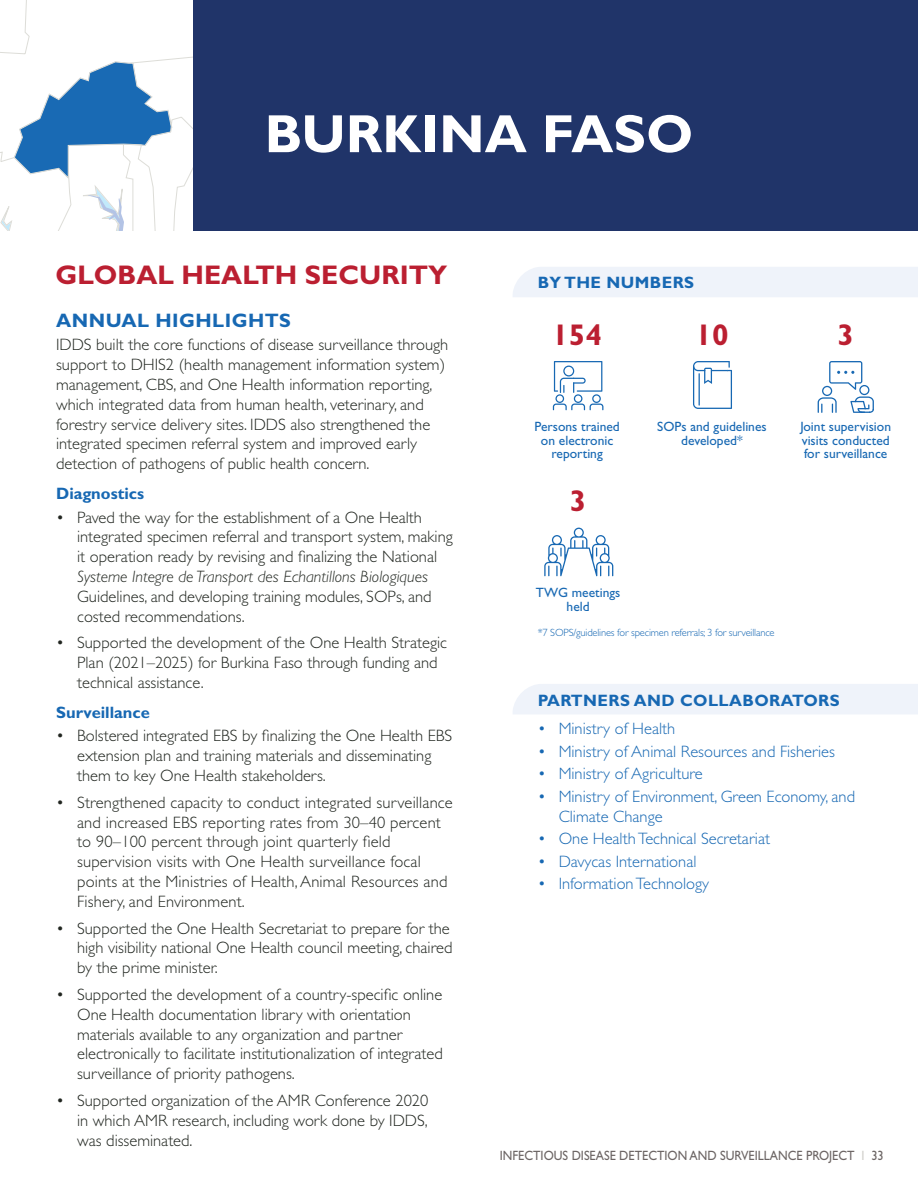
<style>
.page{position:relative;width:918px;height:1188px;background:#fff}
.page>*{position:absolute;margin:0;border:0;box-sizing:border-box;transform-origin:0 0}
.t1{font:700 54px "Gill Sans Std";color:#fff}
.Icon_Titles{font:700 30px "Gill Sans Std";color:#bb1f31}
.t2{font:700 27px "Gill Sans Std";color:#bb1f31}
.Heading_2{font:700 19.5px "Gill Sans Std";letter-spacing:.025em;color:#1768b3}
.Body_Text{font:300 16.5px/19.8px "Gill Sans Std";color:#212620}
.t3{font:300 16.5px/19.8px "Gill Sans Std";color:#1768b3}
.Sidebar_Title{font:700 16.5px "Gill Sans Std";letter-spacing:.025em;color:#1768b3}
.Heading_3{font:700 16.5px "Gill Sans Std";color:#1768b3}
.Icon_Titles-2{font:13.5px/13.5px "Gill Sans Std";color:#1768b3;text-align:center}
.t4{font:13.5px "Gill Sans Std";color:#6c6564;scale:.91 1}
.Icon_footnotes{font:300 10.5px "Gill Sans Std";letter-spacing:-.015em;color:#1768b3}
.s1{font-style:italic}
.s2{color:#d0ceca}
</style>
<div class="page">
<div style="left:513px;top:267px;width:405px;height:30px;background:#eff3fa"></div>
<div style="left:513px;top:684px;width:405px;height:30px;background:#eff3fa"></div>
<div style="left:193px;top:0;width:725px;height:231px;background:#203469"></div>
<svg style="left:0;top:0;width:193px;height:231px"></svg>
<svg style="left:88px;top:194px;width:36px;height:37px"></svg>
<svg style="left:14px;top:61px;width:158px;height:118px"></svg>
<svg style="left:818px;top:361px;width:56px;height:52px"></svg>
<svg style="left:553px;top:361px;width:50px;height:49px"></svg>
<svg style="left:693px;top:361px;width:39px;height:48px"></svg>
<hr style="left:699px;top:373px;width:1px;height:33px;background:#1768b3">
<svg style="left:544px;top:528px;width:69px;height:48px"></svg>
<p class="t1" style="left:265px;top:102px;width:430px">BURKINA FASO</p>
<p class="t2" style="left:55px;top:259px;width:393px">GLOBAL HEALTH SECURITY</p>
<p class="Heading_2" style="left:56px;top:309px;width:236px">ANNUAL HIGHLIGHTS</p>
<p class="Body_Text" style="left:56px;top:335px;width:394px">IDDS built the core functions of disease surveillance through support to DHIS2 (health management information system) management, CBS, and One Health information reporting, which integrated data from human health, veterinary, and forestry service delivery sites. IDDS also strengthened the integrated specimen referral system and improved early detection of pathogens of public health concern.</p>
<p class="Heading_3" style="left:56px;top:484px;width:90px">Diagnostics</p>
<p class="Body_Text" style="left:77px;top:507px;width:377px;text-indent:-21px">• Paved the way for the establishment of a One Health integrated specimen referral and transport system, making it operation ready by revising and finalizing the National <span class="s1">Systeme Integre de Transport des Echantillons Biologiques </span>Guidelines, and developing training modules, SOPs, and costed recommendations.</p>
<p class="Body_Text" style="left:77px;top:633px;width:371px;text-indent:-21px">• Supported the development of the One Health Strategic<br>Plan (2021–2025) for Burkina Faso through funding and technical assistance.</p>
<p class="Heading_3" style="left:56px;top:703px;width:95px">Surveillance</p>
<p class="Body_Text" style="left:77px;top:726px;width:377px;text-indent:-21px">• Bolstered integrated EBS by finalizing the One Health EBS extension plan and training materials and disseminating them to key One Health stakeholders.</p>
<p class="Body_Text" style="left:77px;top:793px;width:377px;text-indent:-21px">• Strengthened capacity to conduct integrated surveillance and increased EBS reporting rates from 30–40 percent to 90–100 percent through joint quarterly field supervision visits with One Health surveillance focal points at the Ministries of Health, Animal Resources and Fishery, and Environment.</p>
<p class="Body_Text" style="left:77px;top:918px;width:377px;text-indent:-21px">• Supported the One Health Secretariat to prepare for the high visibility national One Health council meeting, chaired by the prime minister.</p>
<p class="Body_Text" style="left:77px;top:985px;width:367px;text-indent:-21px">• Supported the development of a country-specific online One Health documentation library with orientation materials available to any organization and partner electronically to facilitate institutionalization of integrated surveillance of priority pathogens.</p>
<p class="Body_Text" style="left:77px;top:1091px;width:353px;text-align:justify;text-indent:-21px">• Supported organization of the AMR Conference 2020 in which AMR research, including work done by IDDS, was disseminated.</p>
<p class="Sidebar_Title" style="left:538px;top:272px;width:158px">BY THE NUMBERS</p>
<p class="Icon_Titles" style="left:552px;top:317px;width:51px">154</p>
<p class="Icon_Titles" style="left:695px;top:317px;width:35px">10</p>
<p class="Icon_Titles-2" style="left:534px;top:420px;width:87px">Persons trained on electronic reporting</p>
<p class="Icon_Titles" style="left:570px;top:483px;width:18px">3</p>
<p class="Icon_Titles-2" style="left:657px;top:420px;width:111px">SOPs and guidelines developed*</p>
<p class="Icon_Titles" style="left:837px;top:317px;width:18px">3</p>
<p class="Icon_Titles-2" style="left:800px;top:420px;width:92px;text-align:justify">Joint supervision visits conducted for surveillance</p>
<p class="Icon_Titles-2" style="left:536px;top:586px;width:86px">TWG meetings held</p>
<p class="Icon_footnotes" style="left:538px;top:627px;width:238px">*7 SOPS/guidelines for specimen referrals; 3 for surveillance</p>
<p class="Sidebar_Title" style="left:538px;top:691px;width:304px">PARTNERS AND COLLABORATORS</p>
<p class="t3" style="left:538px;top:719px;width:139px">• Ministry of Health</p>
<p class="t3" style="left:538px;top:742px;width:299px">• Ministry of Animal Resources and Fisheries</p>
<p class="t3" style="left:538px;top:764px;width:167px">• Ministry of Agriculture</p>
<p class="t3" style="left:559px;top:787px;width:298px;text-indent:-21px">• Ministry of Environment, Green Economy, and<br>Climate Change</p>
<p class="t3" style="left:538px;top:829px;width:234px">• One Health Technical Secretariat</p>
<p class="t3" style="left:538px;top:851px;width:160px">• Davycas International</p>
<p class="t3" style="left:538px;top:874px;width:173px">• Information Technology</p>
<p class="t4" style="left:500px;top:1148px;width:424px">INFECTIOUS DISEASE DETECTION AND SURVEILLANCE PROJECT <span class="s2">I</span> 33</p>
</div>
